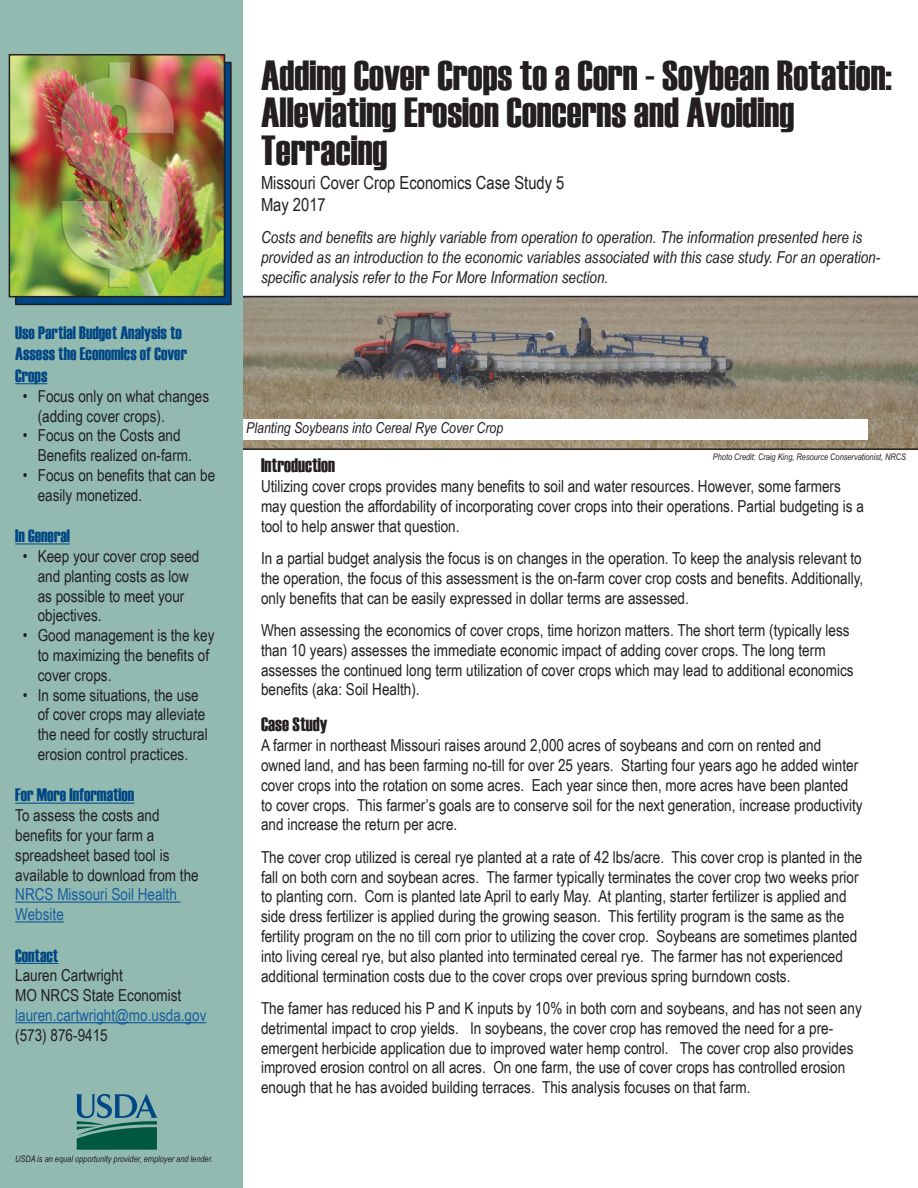
<style>
.page{position:relative;width:918px;height:1188px;background:#fff}
.page>*{position:absolute;margin:0;border:0;box-sizing:border-box;transform-origin:0 0}
.t1{font:42px/37.5px "Haettenschweiler";color:#231f20}
.t2{font:19.5px "Haettenschweiler";color:#231f20}
.t3{font:18px/21.6px "Haettenschweiler";color:#004684}
.t4{font:18px "Arial Narrow";color:#231f20}
.t5{font:16.5px/19.8px "Arial Narrow";color:#231f20}
.t6{font:italic 16.5px/19.8px "Arial Narrow";color:#231f20}
.t7{font:16.5px/19.8px "Arial Narrow";color:#175d9e}
.t8{font:italic 15px "Arial Narrow";color:#231f20}
.t9{font:italic 9px "Arial Narrow";color:#231f20}
.s1{color:#175d9e}
.s2{color:#231f20}
</style>
<div class="page">
<svg style="left:243px;top:296px;width:675px;height:154px;background:#8d8374"></svg>
<div style="left:243px;top:419px;width:624px;height:20px;background:#fff"></div>
<div style="left:0;top:0;width:243px;height:1188px;background:#92bab1"></div>
<svg style="left:18px;top:65px;width:211px;height:237px;background:#02437d"></svg>
<div style="left:15px;top:62px;width:217px;height:243px;border:2px solid #231f20"></div>
<svg style="left:76px;top:1094px;width:82px;height:56px"></svg>
<img style="left:12px;top:57px;width:210px;height:237px">
<div style="left:9px;top:54px;width:216px;height:243px;border:2px solid #231f20"></div>
<hr style="left:15px;top:383px;width:32px;height:1px;background:#004684">
<hr style="left:15px;top:544px;width:55px;height:1px;background:#004684">
<hr style="left:15px;top:803px;width:119px;height:1px;background:#004684">
<hr style="left:15px;top:902px;width:166px;height:1px;background:#175d9e">
<hr style="left:15px;top:921px;width:49px;height:2px;background:#175d9e">
<hr style="left:15px;top:963px;width:43px;height:1px;background:#004684">
<hr style="left:15px;top:1022px;width:191px;height:1px;background:#175d9e">
<p class="t3" style="left:15px;top:322px;width:173px">Use Partial Budget Analysis to<br>Assess the Economics of Cover<br>Crops</p>
<p class="t5" style="left:38px;top:385px;width:173px;text-indent:-15px">• Focus only on what changes (adding cover crops).</p>
<p class="t5" style="left:38px;top:425px;width:156px;text-indent:-15px">• Focus on the Costs and<br>Benefits realized on-farm.</p>
<p class="t5" style="left:38px;top:465px;width:179px;text-indent:-15px">• Focus on benefits that can be easily monetized.</p>
<p class="t3" style="left:15px;top:525px;width:56px">In General</p>
<p class="t5" style="left:38px;top:546px;width:163px;text-indent:-15px">• Keep your cover crop seed and planting costs as low as possible to meet your objectives.</p>
<p class="t5" style="left:38px;top:625px;width:178px;text-indent:-15px">• Good management is the key to maximizing the benefits of cover crops.</p>
<p class="t5" style="left:38px;top:684px;width:171px;text-indent:-15px">• In some situations, the use of cover crops may alleviate the need for costly structural erosion control practices.</p>
<p class="t3" style="left:15px;top:784px;width:121px">For More Information</p>
<p class="t5" style="left:15px;top:805px;width:146px">To assess the costs and</p>
<p class="t5" style="left:15px;top:825px;width:185px">benefits for your farm a spreadsheet based tool is available to download from the<br><span class="s1">NRCS Missouri Soil Health<br>Website</span></p>
<p class="t3" style="left:15px;top:944px;width:45px">Contact</p>
<p class="t5" style="left:15px;top:965px;width:109px">Lauren Cartwright</p>
<p class="t5" style="left:15px;top:985px;width:168px">MO NRCS State Economist</p>
<p class="t7" style="left:15px;top:1005px;width:193px">lauren.cartwright@mo.usda.gov <span class="s2">(573) 876-9415</span></p>
<p class="t9" style="left:15px;top:1153px;width:199px">USDA is an equal opportunity provider, employer and lender.</p>
<p class="t1" style="left:261px;top:56px;width:633px">Adding Cover Crops to a Corn - Soybean Rotation:<br>Alleviating Erosion Concerns and Avoiding<br>Terracing</p>
<p class="t4" style="left:261px;top:170px;width:305px">Missouri Cover Crop Economics Case Study 5</p>
<p class="t4" style="left:261px;top:191px;width:66px">May 2017</p>
<p class="t6" style="left:261px;top:227px;width:621px">Costs and benefits are highly variable from operation to operation. The information presented here is provided as an introduction to the economic variables associated with this case study. For an operation&shy;specific analysis refer to the For More Information section.</p>
<p class="t8" style="left:246px;top:417px;width:259px">Planting Soybeans into Cereal Rye Cover Crop</p>
<p class="t9" style="left:713px;top:451px;width:195px">Photo Credit: Craig King, Resource Conservationist, NRCS</p>
<p class="t2" style="left:261px;top:452px;width:75px">Introduction</p>
<p class="t5" style="left:261px;top:476px;width:604px">Utilizing cover crops provides many benefits to soil and water resources. However, some farmers may question the affordability of incorporating cover crops into their operations. Partial budgeting is a tool to help answer that question.</p>
<p class="t5" style="left:261px;top:548px;width:604px;text-align:justify">In a partial budget analysis the focus is on changes in the operation. To keep the analysis relevant to the operation, the focus of this assessment is the on-farm cover crop costs and benefits. Additionally, only benefits that can be easily expressed in dollar terms are assessed.</p>
<p class="t5" style="left:261px;top:620px;width:594px">When assessing the economics of cover crops, time horizon matters. The short term (typically less than 10 years) assesses the immediate economic impact of adding cover crops. The long term assesses the continued long term utilization of cover crops which may lead to additional economics benefits (aka: Soil Health).</p>
<p class="t2" style="left:261px;top:711px;width:68px">Case Study</p>
<p class="t5" style="left:261px;top:735px;width:603px">A farmer in northeast Missouri raises around 2,000 acres of soybeans and corn on rented and owned land, and has been farming no-till for over 25 years. Starting four years ago he added winter cover crops into the rotation on some acres. Each year since then, more acres have been planted to cover crops. This farmer’s goals are to conserve soil for the next generation, increase productivity and increase the return per acre.</p>
<p class="t5" style="left:261px;top:846px;width:603px">The cover crop utilized is cereal rye planted at a rate of 42 lbs/acre. This cover crop is planted in the fall on both corn and soybean acres. The farmer typically terminates the cover crop two weeks prior to planting corn. Corn is planted late April to early May. At planting, starter fertilizer is applied and side dress fertilizer is applied during the growing season. This fertility program is the same as the fertility program on the no till corn prior to utilizing the cover crop. Soybeans are sometimes planted into living cereal rye, but also planted into terminated cereal rye. The farmer has not experienced additional termination costs due to the cover crops over previous spring burndown costs.</p>
<p class="t5" style="left:261px;top:998px;width:602px">The famer has reduced his P and K inputs by 10% in both corn and soybeans, and has not seen any detrimental impact to crop yields. In soybeans, the cover crop has removed the need for a pre&shy;emergent herbicide application due to improved water hemp control. The cover crop also provides improved erosion control on all acres. On one farm, the use of cover crops has controlled erosion enough that he has avoided building terraces. This analysis focuses on that farm.</p>
</div>
